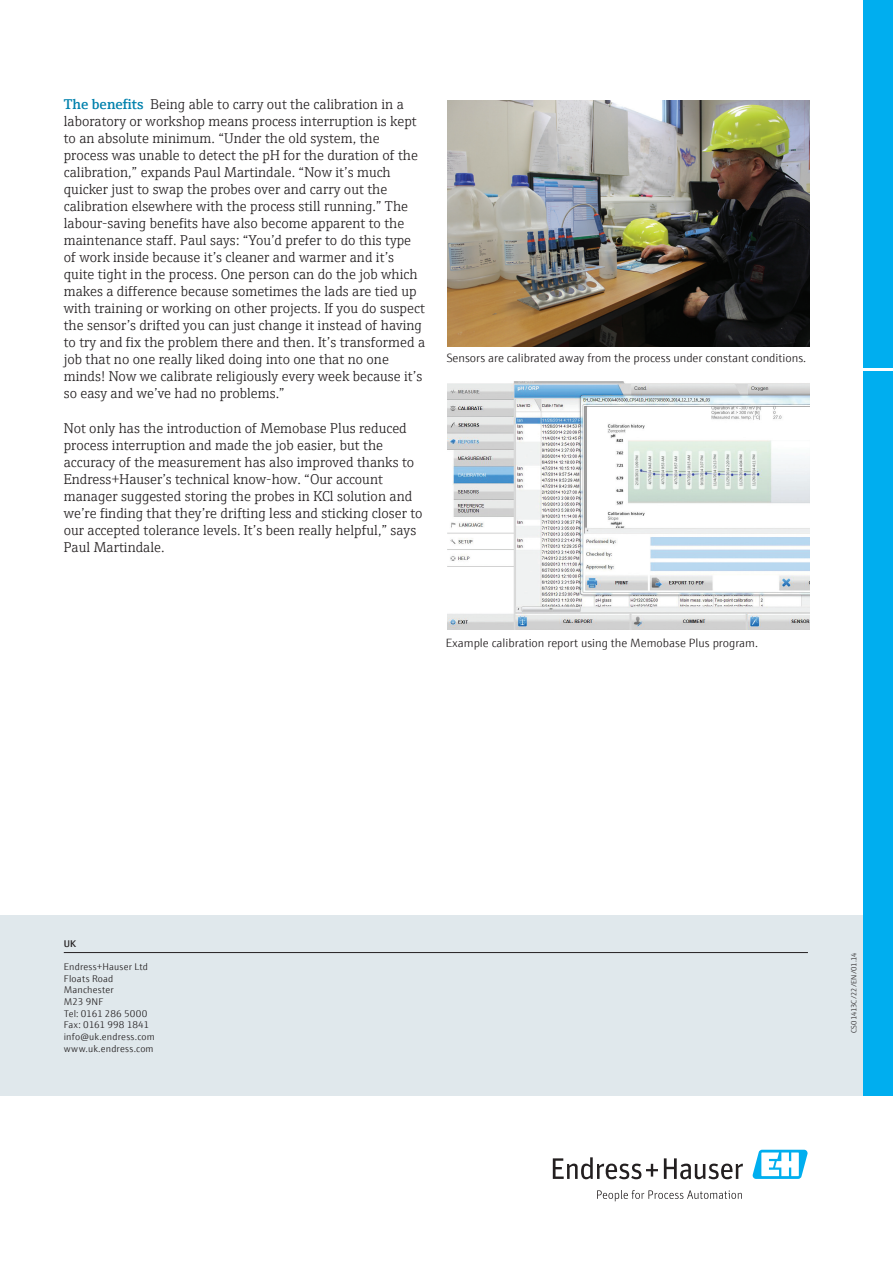
<style>
.page{position:relative;width:893px;height:1263px;background:#fff}
.page>*{position:absolute;margin:0;border:0;box-sizing:border-box;transform-origin:0 0}
.General_Copy_Accent{font:300 14.25px/17px "E+H Serif";color:#231f20}
.General_Copy_Accent-2{font:300 12px "E+H Sans";color:#231f20}
.Address_Default{font:300 9.75px "E+H Sans";letter-spacing:.02em;color:#231f20}
.Address_Default-2{font:300 9.75px "E+H Sans";color:#231f20}
.Address_Default-3{font:300 9.75px "E+H Sans";letter-spacing:-.01em;color:#231f20}
.Address_Default-4{font:600 9.75px "E+H Sans";color:#231f20}
.General_Documentatio{font:300 7.5px "E+H Sans";letter-spacing:-.01em;color:#231f20}
.s1{font-weight:600;color:#0081ad}
</style>
<div class="page">
<div style="left:0;top:915px;width:863px;height:181px;background:#e0e8ec"></div>
<hr style="left:64px;top:952px;width:744px;height:1px;background:#231f20">
<div style="left:863px;top:0;width:30px;height:1096px;background:#00aeef"></div>
<hr style="left:859px;top:369px;width:34px;height:2px;background:#fff">
<svg style="left:553px;top:1157px;width:105px;height:22px"></svg>
<svg style="left:664px;top:1158px;width:79px;height:21px"></svg>
<svg style="left:597px;top:1190px;width:145px;height:11px"></svg>
<svg style="left:752px;top:1150px;width:56px;height:29px"></svg>
<img style="left:448px;top:101px;width:362px;height:246px">
<img style="left:448px;top:382px;width:362px;height:247px">
<p class="General_Copy_Accent" style="left:64px;top:94px;width:363px"><span class="s1">The benefits</span> Being able to carry out the calibration in a laboratory or workshop means process interruption is kept to an absolute minimum. “Under the old system, the process was unable to detect the pH for the duration of the calibration,” expands Paul Martindale. “Now it’s much quicker just to swap the probes over and carry out the calibration elsewhere with the process still running.” The labour-saving benefits have also become apparent to the maintenance staff. Paul says: “You’d prefer to do this type of work inside because it’s cleaner and warmer and it’s quite tight in the process. One person can do the job which makes a difference because sometimes the lads are tied up with training or working on other projects. If you do suspect the sensor’s drifted you can just change it instead of having to try and fix the problem there and then. It’s transformed a job that no one really liked doing into one that no one minds! Now we calibrate religiously every week because it’s so easy and we’ve had no problems.”</p>
<p class="General_Copy_Accent" style="left:64px;top:418px;width:360px">Not only has the introduction of Memobase Plus reduced process interruption and made the job easier, but the accuracy of the measurement has also improved thanks to Endress+Hauser’s technical know-how. “Our account manager suggested storing the probes in KCl solution and we’re finding that they’re drifting less and sticking closer to our accepted tolerance levels. It’s been really helpful,” says Paul Martindale.</p>
<p class="General_Copy_Accent-2" style="left:447px;top:349px;width:361px">Sensors are calibrated away from the process under constant conditions.</p>
<p class="General_Copy_Accent-2" style="left:446px;top:634px;width:314px">Example calibration report using the Memobase Plus program.</p>
<p class="Address_Default-4" style="left:64px;top:936px;width:14px">UK</p>
<p class="Address_Default" style="left:64px;top:959px;width:86px">Endress+Hauser Ltd</p>
<p class="Address_Default" style="left:64px;top:971px;width:51px">Floats Road</p>
<p class="Address_Default" style="left:64px;top:983px;width:52px">Manchester</p>
<p class="Address_Default" style="left:64px;top:994px;width:41px">M23 9NF</p>
<p class="Address_Default-2" style="left:64px;top:1006px;width:85px">Tel: 0161 286 5000</p>
<p class="Address_Default-3" style="left:64px;top:1018px;width:87px">Fax: 0161 998 1841</p>
<p class="Address_Default" style="left:64px;top:1030px;width:92px">info@uk.endress.com</p>
<p class="Address_Default" style="left:64px;top:1041px;width:91px">www.uk.endress.com</p>
<p class="General_Documentatio" style="left:848px;top:1033px;width:82px;rotate:-90deg">CS01413C/22/EN/01.14</p>
</div>
